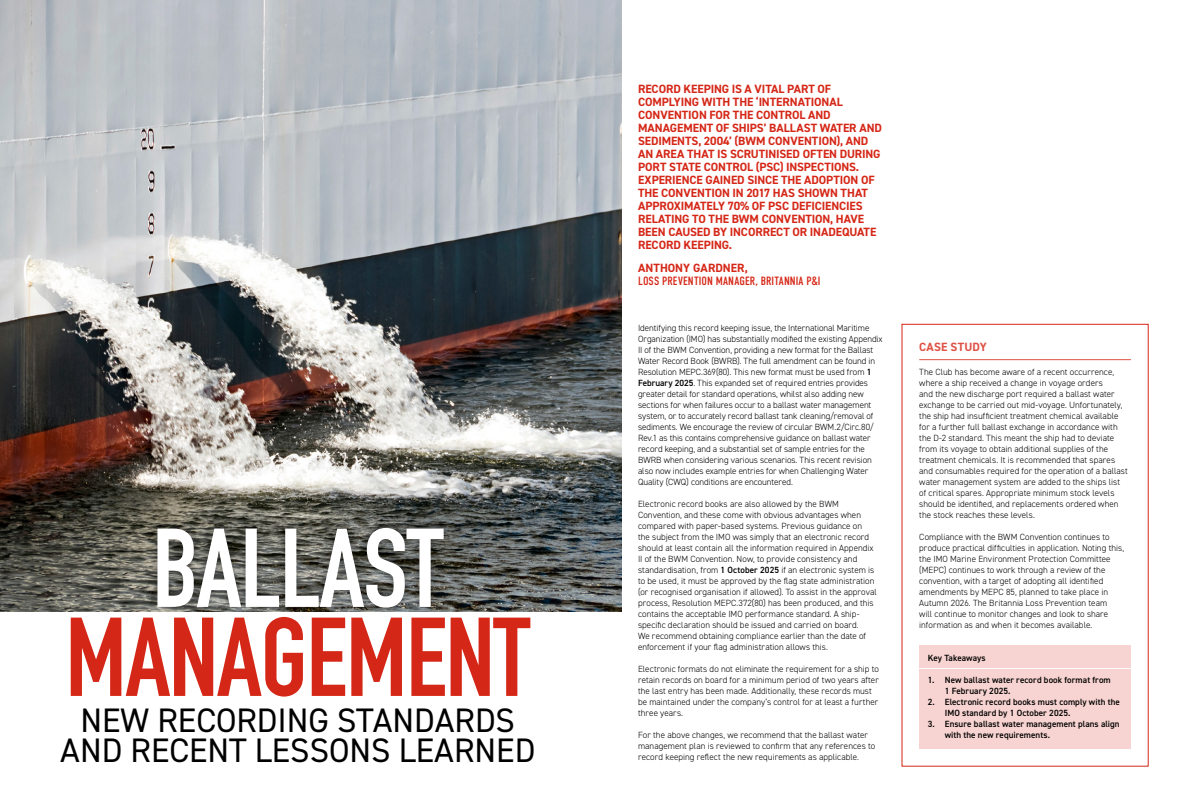
<style>
.page{position:relative;width:1191px;height:808px;background:#fff}
.page>*{position:absolute;margin:0;border:0;box-sizing:border-box;transform-origin:0 0}
.t1{font:700 110px "DIN Condensed";letter-spacing:-.01em;color:#d52717}
.t2{font:700 110px "DIN Condensed";letter-spacing:-.01em;color:#fff}
.t3{font:34px/30px "DIN2014";color:#000;text-align:center}
.strap{font:700 12px/13px "DIN2014";letter-spacing:-.005em;color:#d52717}
.t4{font:12px/13px "DIN Condensed";letter-spacing:.01em;color:#d52717}
.crosshead{font:700 12px "DIN2014";letter-spacing:.015em;color:#de5245}
.body{font:300 9px/11px "DIN2014";color:#000}
.numbers{font:600 9px/11px "DIN2014";letter-spacing:.005em;color:#000}
.body-2{font:600 9px "DIN2014";color:#000}
.s1{font-family:"DIN2014";font-weight:700}
.s2{font-weight:600}
</style>
<div class="page">
<hr style="left:919px;top:359px;width:212px;height:1px;background:#de5245">
<div style="left:919px;top:645px;width:212px;height:23px;background:#f7d4d1"></div>
<div style="left:919px;top:669px;width:212px;height:35px;background:#f7d4d1"></div>
<div style="left:919px;top:689px;width:212px;height:37px;background:#f7d4d1"></div>
<div style="left:919px;top:711px;width:212px;height:37px;background:#f7d4d1"></div>
<img style="left:1px;top:0;width:620px;height:611px">
<div style="left:148px;top:516px;width:305px;height:98px;background:#000;opacity:.5"></div>
<p class="t2" style="left:152px;top:494px;width:293px">BALLAST</p>
<p class="t1" style="left:65px;top:583px;width:466px">MANAGEMENT</p>
<p class="t3" style="left:60px;top:704px;width:476px">NEW RECORDING STANDARDS<br>AND RECENT LESSONS LEARNED</p>
<p class="strap" style="left:638px;top:83px;width:245px">RECORD KEEPING IS A VITAL PART OF COMPLYING WITH THE ‘INTERNATIONAL CONVENTION FOR THE CONTROL AND MANAGEMENT OF SHIPS’ BALLAST WATER AND SEDIMENTS, 2004’ (BWM CONVENTION), AND AN AREA THAT IS SCRUTINISED OFTEN DURING PORT STATE CONTROL (PSC) INSPECTIONS.<br>EXPERIENCE GAINED SINCE THE ADOPTION OF THE CONVENTION IN 2017 HAS SHOWN THAT APPROXIMATELY 70% OF PSC DEFICIENCIES RELATING TO THE BWM CONVENTION, HAVE BEEN CAUSED BY INCORRECT OR INADEQUATE RECORD KEEPING.</p>
<p class="t4" style="left:638px;top:262px;width:184px"><span class="s1">ANTHONY GARDNER,<br></span>LOSS PREVENTION MANAGER, BRITANNIA P&amp;I</p>
<p class="body" style="left:638px;top:322px;width:246px">Identifying this record keeping issue, the International Maritime Organization (IMO) has substantially modified the existing Appendix II of the BWM Convention, providing a new format for the Ballast Water Record Book (BWRB). The full amendment can be found in Resolution MEPC.369(80). This new format must be used from <span class="s2">1<br>February 2025</span>. This expanded set of required entries provides greater detail for standard operations, whilst also adding new sections for when failures occur to a ballast water management system, or to accurately record ballast tank cleaning/removal of sediments. We encourage the review of circular BWM.2/Circ.80/ Rev.1 as this contains comprehensive guidance on ballast water record keeping, and a substantial set of sample entries for the BWRB when considering various scenarios. This recent revision also now includes example entries for when Challenging Water Quality (CWQ) conditions are encountered.</p>
<p class="body" style="left:638px;top:498px;width:240px">Electronic record books are also allowed by the BWM Convention, and these come with obvious advantages when compared with paper-based systems. Previous guidance on<br>the subject from the IMO was simply that an electronic record should at least contain all the information required in Appendix II of the BWM Convention. Now, to provide consistency and standardisation, from <span class="s2">1 October 2025</span> if an electronic system is to be used, it must be approved by the flag state administration (or recognised organisation if allowed). To assist in the approval process, Resolution MEPC.372(80) has been produced, and this contains the acceptable IMO performance standard. A ship&shy;specific declaration should be issued and carried on board.<br>We recommend obtaining compliance earlier than the date of enforcement if your flag administration allows this.</p>
<p class="body" style="left:638px;top:663px;width:242px">Electronic formats do not eliminate the requirement for a ship to retain records on board for a minimum period of two years after the last entry has been made. Additionally, these records must be maintained under the company’s control for at least a further three years.</p>
<p class="body" style="left:638px;top:729px;width:239px">For the above changes, we recommend that the ballast water management plan is reviewed to confirm that any references to record keeping reflect the new requirements as applicable.</p>
<p class="crosshead" style="left:919px;top:339px;width:69px">CASE STUDY</p>
<p class="body" style="left:919px;top:366px;width:210px">The Club has become aware of a recent occurrence, where a ship received a change in voyage orders<br>and the new discharge port required a ballast water exchange to be carried out mid-voyage. Unfortunately, the ship had insufficient treatment chemical available for a further full ballast exchange in accordance with the D-2 standard. This meant the ship had to deviate from its voyage to obtain additional supplies of the treatment chemicals. It is recommended that spares and consumables required for the operation of a ballast water management system are added to the ships list of critical spares. Appropriate minimum stock levels should be identified, and replacements ordered when the stock reaches these levels.</p>
<p class="body" style="left:919px;top:531px;width:206px">Compliance with the BWM Convention continues to produce practical difficulties in application. Noting this, the IMO Marine Environment Protection Committee (MEPC) continues to work through a review of the convention, with a target of adopting all identified amendments by MEPC 85, planned to take place in Autumn 2026. The Britannia Loss Prevention team<br>will continue to monitor changes and look to share information as and when it becomes available.</p>
<p class="body-2" style="left:927px;top:652px;width:59px">Key Takeaways</p>
<p class="numbers" style="left:944px;top:674px;width:167px;text-indent:-17px">1. New ballast water record book format from<br>1 February 2025.</p>
<p class="numbers" style="left:944px;top:696px;width:177px;text-indent:-17px">2. Electronic record books must comply with the<br>IMO standard by 1 October 2025.</p>
<p class="numbers" style="left:944px;top:718px;width:176px;text-indent:-17px">3. Ensure ballast water management plans align with the new requirements.</p>
</div>
